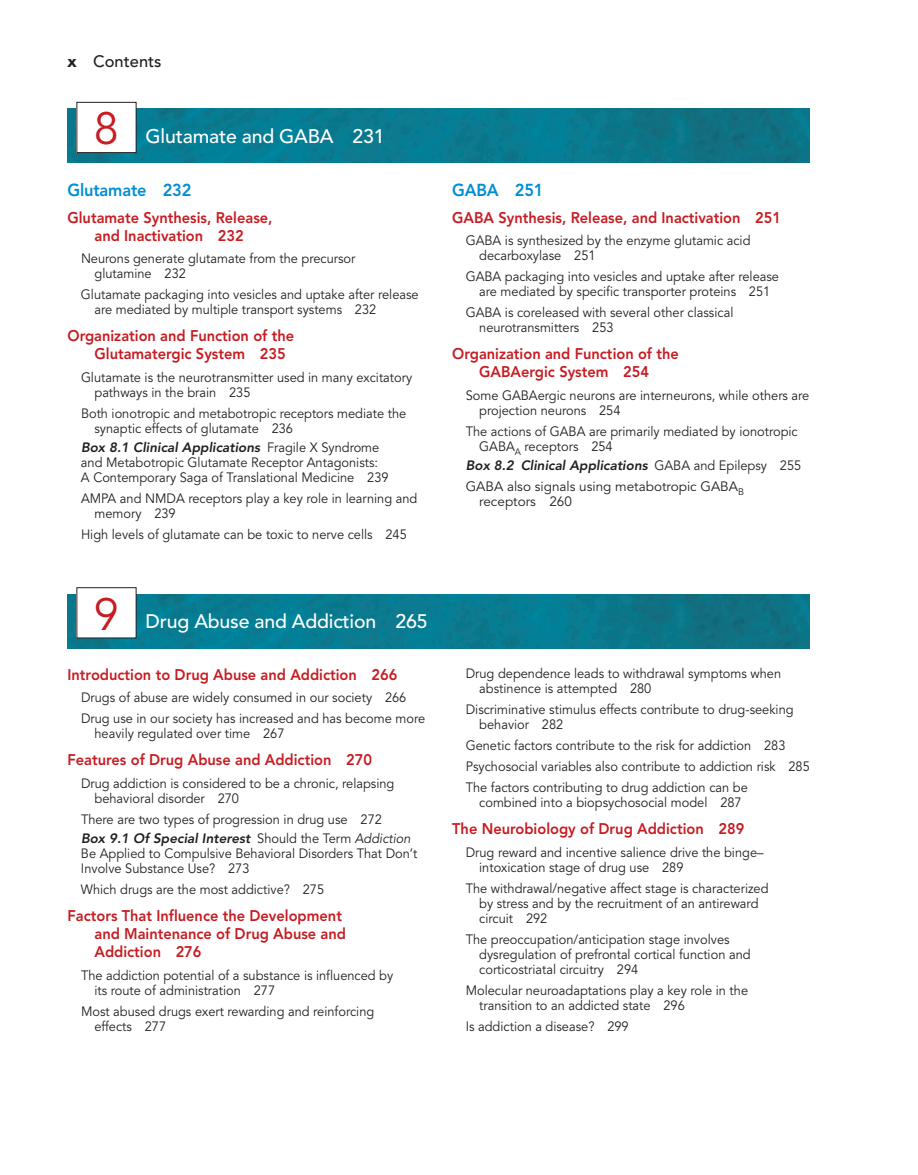
<style>
.page{position:relative;width:918px;height:1175px;background:#fff}
.page>*{position:absolute;margin:0;border:0;box-sizing:border-box;transform-origin:0 0}
.t1{font:45px "Avenir LT Std";color:#c61c22}
.t2{font:500 19.5px "Avenir LT Std";letter-spacing:-.01em;color:#fff}
.t3{font:800 17.25px "Avenir LT Std";letter-spacing:-.01em;color:#008ed2;scale:.95 1}
.t4{font:500 16.5px "Avenir LT Std";color:#231f20}
.t5{font:800 15.3px/18px "Avenir LT Std";color:#c61c22;text-align:center;scale:.95 1}
.t6{font:13.5px/15px "Avenir LT Std";color:#231f20;scale:.95 1}
.t7{font:13.5px "Avenir LT Std";color:#231f20}
.s1{font-weight:900}
.s2{font-weight:800;font-style:italic}
.s3{font-style:italic}
</style>
<div class="page">
<img style="left:68px;top:109px;width:742px;height:54px">
<img style="left:68px;top:594px;width:742px;height:54px">
<div style="left:77px;top:102px;width:59px;height:51px;background:#fff"></div>
<div style="left:76px;top:102px;width:60px;height:51px;border:1px solid #231f20"></div>
<div style="left:77px;top:587px;width:59px;height:51px;background:#fff"></div>
<p class="t4" style="left:68px;top:51px;width:96px"><span class="s1">x</span> Contents</p>
<h1 class="t1" style="left:94px;top:103px;width:27px">8</h1>
<h2 class="t2" style="left:146px;top:124px;width:241px">Glutamate and GABA 231</h2>
<p class="t3" style="left:68px;top:179px;width:132px">Glutamate 232</p>
<p class="t5" style="left:68px;top:208px;width:217px">Glutamate Synthesis, Release, and Inactivation 232</p>
<p class="t6" style="left:95px;top:251px;width:276px;text-indent:-14px">Neurons generate glutamate from the precursor glutamine 232</p>
<p class="t6" style="left:94px;top:287px;width:343px;text-indent:-14px">Glutamate packaging into vesicles and uptake after release are mediated by multiple transport systems 232</p>
<p class="t5" style="left:95px;top:327px;width:212px;text-align:left;text-indent:-27px">Organization and Function of the<br>Glutamatergic System 235</p>
<p class="t6" style="left:95px;top:370px;width:336px;text-indent:-14px">Glutamate is the neurotransmitter used in many excitatory pathways in the brain 235</p>
<p class="t6" style="left:95px;top:406px;width:330px;text-indent:-14px">Both ionotropic and metabotropic receptors mediate the synaptic effects of glutamate 236</p>
<p class="t6" style="left:81px;top:440px;width:325px"><span class="s2">Box 8.1 Clinical Applications</span> Fragile X Syndrome and Metabotropic Glutamate Receptor Antagonists:<br>A Contemporary Saga of Translational Medicine 239</p>
<p class="t6" style="left:95px;top:491px;width:341px;text-indent:-14px">AMPA and NMDA receptors play a key role in learning and memory 239</p>
<p class="t6" style="left:81px;top:527px;width:345px">High levels of glutamate can be toxic to nerve cells 245</p>
<h1 class="t1" style="left:94px;top:588px;width:27px">9</h1>
<h2 class="t2" style="left:146px;top:610px;width:283px">Drug Abuse and Addiction 265</h2>
<p class="t5" style="left:68px;top:665px;width:349px">Introduction to Drug Abuse and Addiction 266</p>
<p class="t6" style="left:81px;top:687px;width:364px;line-height:21px">Drugs of abuse are widely consumed in our society 266<br>Drug use in our society has increased and has become more</p>
<p class="t6" style="left:95px;top:726px;width:202px">heavily regulated over time 267</p>
<p class="t5" style="left:68px;top:751px;width:322px">Features of Drug Abuse and Addiction 270</p>
<p class="t6" style="left:95px;top:776px;width:317px;text-indent:-14px">Drug addiction is considered to be a chronic, relapsing behavioral disorder 270</p>
<p class="t6" style="left:81px;top:809px;width:348px;line-height:19.5px">There are two types of progression in drug use 272<br><span class="s2">Box 9.1 Of Special Interest</span> Should the Term <span class="s3">Addiction</span></p>
<p class="t6" style="left:81px;top:846px;width:356px">Be Applied to Compulsive Behavioral Disorders That Don’t<br>Involve Substance Use? 273</p>
<p class="t6" style="left:81px;top:882px;width:258px">Which drugs are the most addictive? 275</p>
<p class="t5" style="left:95px;top:907px;width:266px;text-align:left;text-indent:-27px">Factors That Influence the Development and Maintenance of Drug Abuse and<br>Addiction 276</p>
<p class="t6" style="left:95px;top:968px;width:316px;text-indent:-14px">The addiction potential of a substance is influenced by its route of administration 277</p>
<p class="t6" style="left:94px;top:1004px;width:296px;text-indent:-13px">Most abused drugs exert rewarding and reinforcing effects 277</p>
<p class="t3" style="left:452px;top:179px;width:98px">GABA 251</p>
<p class="t5" style="left:452px;top:208px;width:348px">GABA Synthesis, Release, and Inactivation 251</p>
<p class="t6" style="left:479px;top:233px;width:287px;text-indent:-14px">GABA is synthesized by the enzyme glutamic acid decarboxylase 251</p>
<p class="t6" style="left:466px;top:269px;width:331px;text-align:center">GABA packaging into vesicles and uptake after release are mediated by specific transporter proteins 251</p>
<p class="t6" style="left:479px;top:305px;width:269px;text-indent:-13px">GABA is coreleased with several other classical neurotransmitters 253</p>
<p class="t5" style="left:452px;top:345px;width:240px">Organization and Function of the<br>GABAergic System 254</p>
<p class="t6" style="left:479px;top:388px;width:349px;text-indent:-14px">Some GABAergic neurons are interneurons, while others are projection neurons 254</p>
<p class="t6" style="left:479px;top:424px;width:337px;text-indent:-14px">The actions of GABA are primarily mediated by ionotropic<br>GABA<sub>A</sub> receptors 254</p>
<p class="t6" style="left:466px;top:455px;width:355px;line-height:21px"><span class="s2">Box 8.2 Clinical Applications</span> GABA and Epilepsy 255<br>GABA also signals using metabotropic GABA<sub>B</sub></p>
<p class="t7" style="left:479px;top:494px;width:94px">receptors 260</p>
<p class="t6" style="left:479px;top:666px;width:319px;text-indent:-14px">Drug dependence leads to withdrawal symptoms when abstinence is attempted 280</p>
<p class="t6" style="left:479px;top:702px;width:332px;text-indent:-14px">Discriminative stimulus effects contribute to drug-seeking behavior 282</p>
<p class="t6" style="left:466px;top:735px;width:364px;line-height:21px">Genetic factors contribute to the risk for addiction 283<br>Psychosocial variables also contribute to addiction risk 285<br>The factors contributing to drug addiction can be</p>
<p class="t6" style="left:479px;top:795px;width:278px">combined into a biopsychosocial model 287</p>
<p class="t5" style="left:452px;top:820px;width:309px">The Neurobiology of Drug Addiction 289</p>
<p class="t6" style="left:479px;top:845px;width:301px;text-indent:-14px">Drug reward and incentive salience drive the binge– intoxication stage of drug use 289</p>
<p class="t6" style="left:479px;top:881px;width:306px;text-indent:-13px">The withdrawal/negative affect stage is characterized by stress and by the recruitment of an antireward circuit 292</p>
<p class="t6" style="left:479px;top:932px;width:287px;text-indent:-14px">The preoccupation/anticipation stage involves dysregulation of prefrontal cortical function and corticostriatal circuitry 294</p>
<p class="t6" style="left:479px;top:983px;width:285px;text-indent:-13px">Molecular neuroadaptations play a key role in the transition to an addicted state 296</p>
<p class="t6" style="left:466px;top:1019px;width:173px">Is addiction a disease? 299</p>
</div>
